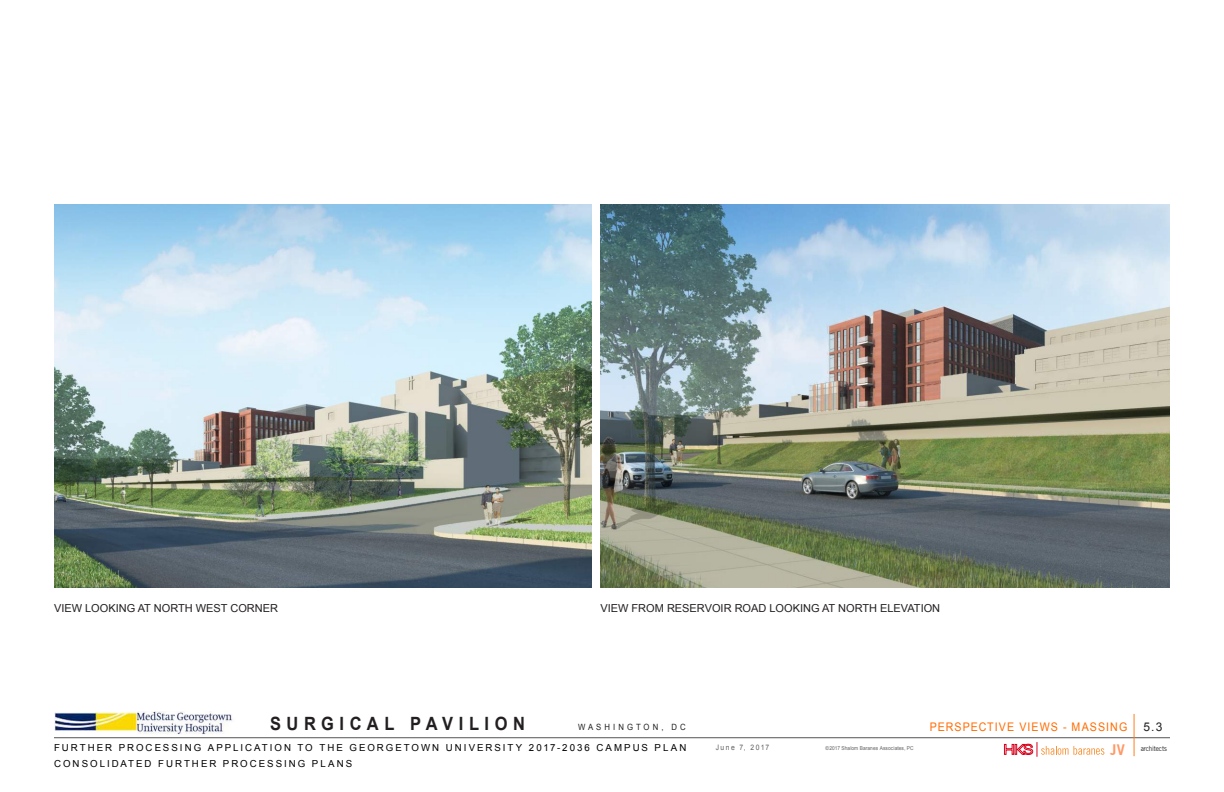
<style>
.page{position:relative;width:1224px;height:792px;background:#fff}
.page>*{position:absolute;margin:0;border:0;box-sizing:border-box;transform-origin:0 0}
.t1{font:700 18.3px "Arial";letter-spacing:.34em;color:#231f20;scale:.9 1}
.t2{font:12px "Arial";color:#231f20}
.t3{font:11.8px "Arial";letter-spacing:.1em;color:#ff6b00;scale:.9 1}
.t4{font:11px "Arial";color:#231f20}
.t5{font:9.7px "Arial";letter-spacing:.21em;color:#000}
.t6{font:8.6px "Arial";letter-spacing:.395em;color:#231f20;scale:.9 1}
.t7{font:7.5px "Arial";letter-spacing:.215em;color:#616164;scale:.9 1}
.t8{font:7.1px "Trade Gothic";letter-spacing:-.02em;color:#231f20;scale:.9 1}
.t9{font:5.4px "Arial";letter-spacing:.02em;color:#606063;scale:.9 1}
.s1{font-family:"Trade Gothic Bold Two";font-size:14.6px;color:#f96}
</style>
<div class="page">
<img style="left:54px;top:205px;width:538px;height:383px">
<img style="left:600px;top:205px;width:570px;height:383px">
<hr style="left:54px;top:737px;width:1116px;height:1px;background:#606063">
<hr style="left:1134px;top:714px;width:1px;height:42px;background:#fe7f1d">
<img style="left:138px;top:712px;width:95px;height:23px">
<img style="left:54px;top:712px;width:92px;height:19px">
<svg style="left:1004px;top:742px;width:100px;height:15px"></svg>
<p class="t4" style="left:54px;top:601px;width:226px">VIEW LOOKING AT NORTH WEST CORNER</p>
<p class="t4" style="left:600px;top:601px;width:341px">VIEW FROM RESERVOIR ROAD LOOKING AT NORTH ELEVATION</p>
<h1 class="t1" style="left:270px;top:711px;width:285px">SURGICAL PAVILION</h1>
<p class="t6" style="left:578px;top:721px;width:121px">WASHINGTON, DC</p>
<p class="t3" style="left:930px;top:719px;width:221px">PERSPECTIVE VIEWS - MASSING</p>
<p class="t2" style="left:1143px;top:719px;width:21px">5.3</p>
<p class="t5" style="left:54px;top:741px;width:634px">FURTHER PROCESSING APPLICATION TO THE GEORGETOWN UNIVERSITY 2017-2036 CAMPUS PLAN</p>
<p class="t8" style="left:1110px;top:745px;width:64px"><span class="s1">JV</span> architects</p>
<p class="t7" style="left:716px;top:743px;width:61px">June 7, 2017</p>
<p class="t9" style="left:826px;top:744px;width:99px">©2017 Shalom Baranes Associates, PC</p>
<p class="t5" style="left:54px;top:757px;width:300px">CONSOLIDATED FURTHER PROCESSING PLANS</p>
</div>
